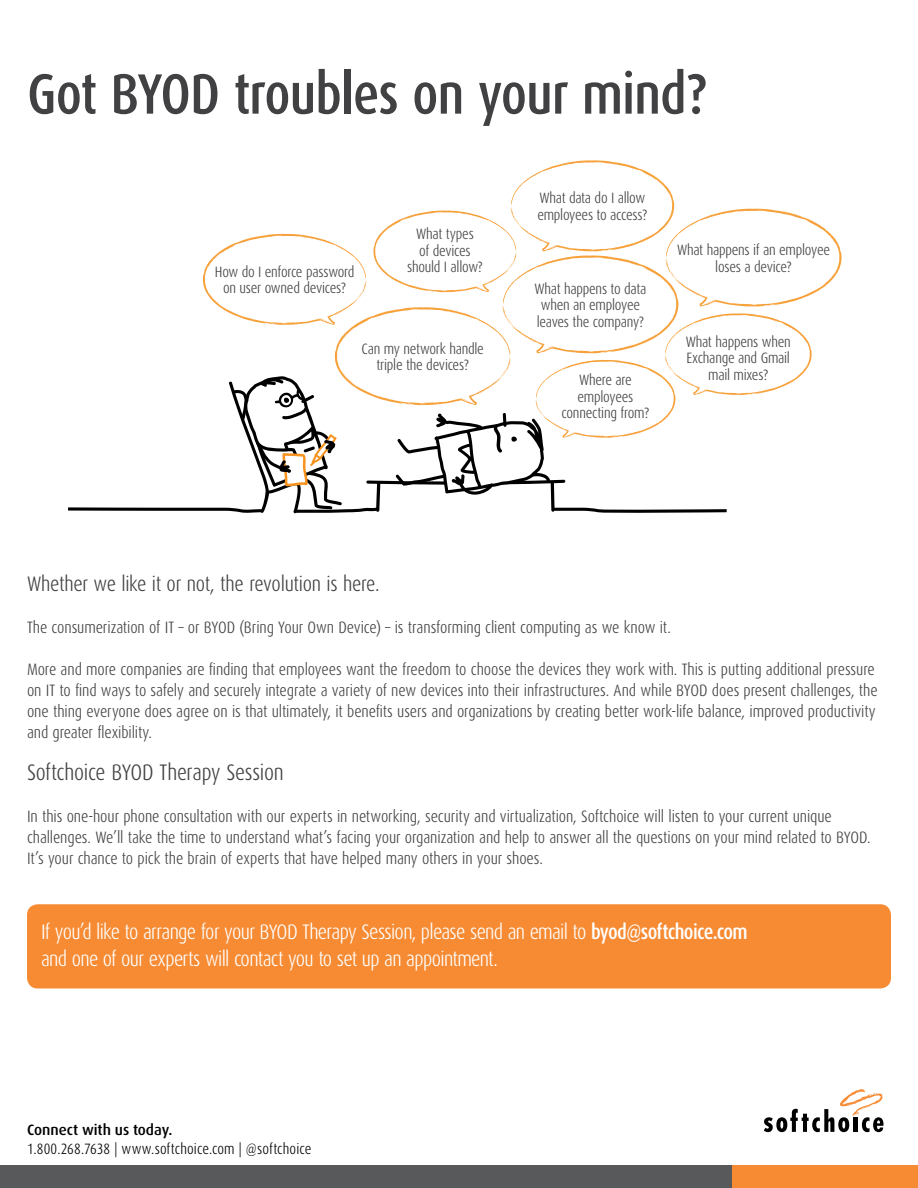
<style>
.page{position:relative;width:918px;height:1188px;background:#fff}
.page>*{position:absolute;margin:0;border:0;box-sizing:border-box;transform-origin:0 0}
.t1{font:500 57px "Dax Condensed";letter-spacing:-.02em;color:#414042}
.t2{font:300 22.5px "Dax Condensed";letter-spacing:-.015em;color:#414042}
.t3{font:300 21px/27px "Dax Condensed";letter-spacing:-.03em;color:#fff}
.t4{font:300 21px "Dax Condensed";letter-spacing:-.015em;color:#414042}
.t5{font:300 16.5px/21px "Dax Condensed";letter-spacing:-.005em;color:#414042}
.t6{font:300 15px/16.5px "Dax Condensed";letter-spacing:-.02em;color:#414042;text-align:center}
.t7{font:300 15px "Dax Condensed";letter-spacing:.005em;color:#000}
.t8{font:500 15px "Dax";letter-spacing:-.005em;color:#000}
.s1{font-weight:500}
</style>
<div class="page">
<svg style="left:764px;top:1089px;width:120px;height:43px"></svg>
<div style="left:0;top:1165px;width:733px;height:23px;background:#58595b"></div>
<div style="left:733px;top:1165px;width:185px;height:23px;background:#f68b33"></div>
<div style="left:27px;top:904px;width:864px;height:84px;background:#f68b33;border-radius:11px"></div>
<svg style="left:68px;top:160px;width:774px;height:353px"></svg>
<h1 class="t1" style="left:27px;top:63px;width:682px">Got BYOD troubles on your mind?</h1>
<p class="t6" style="left:215px;top:264px;width:141px">How do I enforce password on user owned devices?</p>
<p class="t6" style="left:407px;top:226px;width:77px">What types<br>of devices should I allow?</p>
<p class="t6" style="left:362px;top:341px;width:124px">Can my network handle triple the devices?</p>
<p class="t6" style="left:537px;top:190px;width:112px;text-align:left">What data do I allow employees to access?</p>
<p class="t6" style="left:534px;top:281px;width:114px;text-align:left">What happens to data when an employee leaves the company?</p>
<p class="t6" style="left:562px;top:372px;width:89px">Where are employees connecting from?</p>
<p class="t6" style="left:677px;top:242px;width:155px">What happens if an employee loses a device?</p>
<p class="t6" style="left:686px;top:333px;width:107px">What happens when<br>Exchange and Gmail mail mixes?</p>
<p class="t4" style="left:27px;top:572px;width:354px">Whether we like it or not, the revolution is here.</p>
<p class="t5" style="left:27px;top:617px;width:645px">The consumerization of IT – or BYOD (Bring Your Own Device) – is transforming client computing as we know it.</p>
<p class="t5" style="left:27px;top:659px;width:852px">More and more companies are finding that employees want the freedom to choose the devices they work with. This is putting additional pressure on IT to find ways to safely and securely integrate a variety of new devices into their infrastructures. And while BYOD does present challenges, the one thing everyone does agree on is that ultimately, it benefits users and organizations by creating better work-life balance, improved productivity and greater flexibility.</p>
<h2 class="t2" style="left:27px;top:760px;width:258px">Softchoice BYOD Therapy Session</h2>
<p class="t5" style="left:27px;top:806px;width:845px">In this one-hour phone consultation with our experts in networking, security and virtualization, Softchoice will listen to your current unique challenges. We’ll take the time to understand what’s facing your organization and help to answer all the questions on your mind related to BYOD.<br>It’s your chance to pick the brain of experts that have helped many others in your shoes.</p>
<p class="t3" style="left:41px;top:919px;width:708px">If you’d like to arrange for your BYOD Therapy Session, please send an email to <span class="s1">byod@softchoice.com </span>and one of our experts will contact you to set up an appointment.</p>
<p class="t8" style="left:27px;top:1121px;width:147px">Connect with us today.</p>
<p class="t7" style="left:27px;top:1140px;width:286px">1.800.268.7638 | www.softchoice.com | @softchoice</p>
</div>
